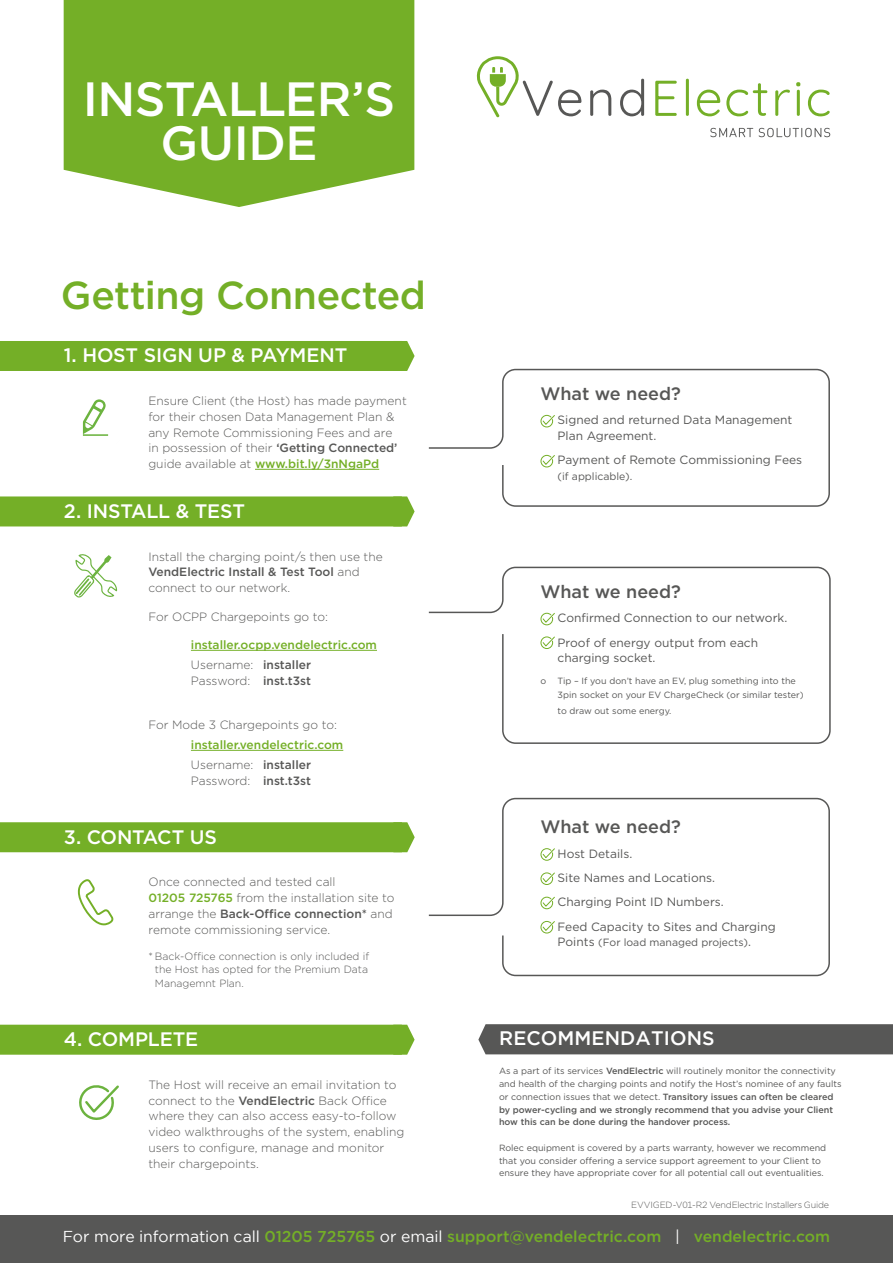
<style>
.page{position:relative;width:893px;height:1263px;background:#fff}
.page>*{position:absolute;margin:0;border:0;box-sizing:border-box;transform-origin:0 0}
.t1{font:500 48px/43.7px "Gotham";letter-spacing:-.01em;color:#fff;text-align:center}
.t2{font:500 39px "Gotham";letter-spacing:-.015em;color:#74af27}
.t3{font:500 19.5px "Gotham";letter-spacing:-.01em;color:#fff}
.t4{font:500 19.5px "Gotham";letter-spacing:.005em;color:#fff}
.t5{font:500 18px "Gotham";color:#575756}
.t6{font:500 15.75px "Gotham";color:#74af27}
.t7{font:300 12px/15.8px "Gotham";color:#575756}
.t8{font:12px/24.3px "Gotham";color:#575756}
.t9{font:500 12px/20px "Gotham";color:#74af27}
.t10{font:300 10.5px/13.5px "Gotham";color:#575756;text-align:justify}
.t11{font:10.5px "Gotham";color:#575756}
.t12{font:9px/12.8px "Gotham";color:#575756}
.t13{font:300 9px "Gotham";letter-spacing:-.025em;color:#575756}
.s1{font-weight:500}
.s2{font-weight:500;color:#74af27}
.s3{font-weight:300;color:#575756}
.s4{color:#575756}
.s5{font-size:12px}
.s6{font-weight:400;color:#fff}
</style>
<div class="page">
<svg style="left:428px;top:566px;width:403px;height:178px"></svg>
<div style="left:0;top:1215px;width:893px;height:48px;background:#575756"></div>
<svg style="left:77px;top:879px;width:37px;height:47px"></svg>
<svg style="left:64px;top:0;width:350px;height:207px;background:#80b63a"></svg>
<div style="left:0;top:341px;width:402px;height:30px;background:#74af27"></div>
<svg style="left:402px;top:341px;width:13px;height:30px"></svg>
<div style="left:0;top:496px;width:402px;height:30px;background:#74af27"></div>
<svg style="left:393px;top:496px;width:22px;height:30px"></svg>
<div style="left:0;top:822px;width:402px;height:30px;background:#74af27"></div>
<svg style="left:393px;top:822px;width:22px;height:30px"></svg>
<div style="left:0;top:1025px;width:402px;height:30px;background:#74af27"></div>
<svg style="left:393px;top:1025px;width:22px;height:30px"></svg>
<hr style="left:255px;top:469px;width:124px;height:1px;background:#74af27">
<hr style="left:191px;top:650px;width:186px;height:1px;background:#74af27">
<hr style="left:191px;top:750px;width:152px;height:1px;background:#74af27">
<div style="left:478px;top:1024px;width:415px;height:30px;background:#575756"></div>
<svg style="left:590px;top:90px;width:21px;height:26px"></svg>
<svg style="left:620px;top:79px;width:24px;height:37px"></svg>
<svg style="left:655px;top:81px;width:22px;height:35px"></svg>
<svg style="left:686px;top:79px;width:3px;height:37px"></svg>
<svg style="left:697px;top:90px;width:23px;height:26px"></svg>
<svg style="left:726px;top:83px;width:41px;height:33px"></svg>
<svg style="left:775px;top:90px;width:15px;height:26px"></svg>
<svg style="left:796px;top:82px;width:4px;height:34px"></svg>
<svg style="left:808px;top:90px;width:22px;height:26px"></svg>
<svg style="left:710px;top:128px;width:43px;height:9px"></svg>
<svg style="left:759px;top:128px;width:71px;height:9px"></svg>
<svg style="left:476px;top:56px;width:105px;height:61px"></svg>
<svg style="left:428px;top:368px;width:402px;height:139px"></svg>
<svg style="left:428px;top:797px;width:402px;height:180px"></svg>
<svg style="left:540px;top:612px;width:16px;height:14px"></svg>
<svg style="left:540px;top:636px;width:16px;height:13px"></svg>
<svg style="left:82px;top:399px;width:27px;height:37px"></svg>
<svg style="left:74px;top:554px;width:44px;height:44px"></svg>
<svg style="left:79px;top:1085px;width:40px;height:35px"></svg>
<h1 class="t1" style="left:83px;top:77px;width:314px">INSTALLER’S<br>GUIDE</h1>
<h2 class="t2" style="left:61px;top:270px;width:366px">Getting Connected</h2>
<h3 class="t3" style="left:64px;top:343px;width:285px">1. HOST SIGN UP &amp; PAYMENT</h3>
<p class="t7" style="left:148px;top:393px;width:260px">Ensure Client (the Host) has made payment for their chosen Data Management Plan &amp; any Remote Commissioning Fees and are<br>in possession of their <span class="s1">‘Getting Connected’ </span>guide available at <span class="s2">www.bit.ly/3nNgaPd</span></p>
<h3 class="t3" style="left:64px;top:498px;width:183px">2. INSTALL &amp; TEST</h3>
<p class="t7" style="left:148px;top:548px;width:236px">Install the charging point/s then use the<br><span class="s1">VendElectric Install &amp; Test Tool</span> and connect to our network.</p>
<p class="t7" style="left:148px;top:608px;width:181px">For OCPP Chargepoints go to:</p>
<p class="t9" style="left:191px;top:635px;width:188px">installer.ocpp.vendelectric.com<br><span class="s3">Username:</span> <span class="s4">installer</span></p>
<p class="t7" style="left:191px;top:672px;width:122px">Password: <span class="s1">inst.t3st</span></p>
<p class="t7" style="left:148px;top:717px;width:190px">For Mode 3 Chargepoints go to:</p>
<p class="t9" style="left:191px;top:735px;width:154px">installer.vendelectric.com<br><span class="s3">Username:</span> <span class="s4">installer</span></p>
<p class="t7" style="left:191px;top:772px;width:122px">Password: <span class="s1">inst.t3st</span></p>
<h3 class="t3" style="left:64px;top:824px;width:155px">3. CONTACT US</h3>
<p class="t7" style="left:149px;top:874px;width:247px">Once connected and tested call<br><span class="s2">01205 725765</span> from the installation site to arrange the <span class="s1">Back-Office connection*</span> and remote commissioning service.</p>
<p class="t10" style="left:155px;top:949px;width:216px;text-indent:-6px">* Back-Office connection is only included if the Host has opted for the Premium Data Managemnt Plan.</p>
<h3 class="t3" style="left:64px;top:1026px;width:136px">4. COMPLETE</h3>
<p class="t7" style="left:148px;top:1076px;width:257px">The Host will receive an email invitation to connect to the <span class="s1">VendElectric</span> Back Office where they can also access easy-to-follow video walkthroughs of the system, enabling users to configure, manage and monitor their chargepoints.</p>
<h3 class="t5" style="left:541px;top:382px;width:142px">What we need?</h3>
<p class="t8" style="left:558px;top:412px;width:236px;line-height:15.8px">Signed and returned Data Management<br>Plan Agreement.</p>
<p class="t8" style="left:558px;top:448px;width:246px">Payment of Remote Commissioning Fees</p>
<p class="t11" style="left:558px;top:470px;width:76px">(if applicable).</p>
<h3 class="t5" style="left:541px;top:580px;width:142px">What we need?</h3>
<p class="t8" style="left:558px;top:606px;width:231px">Confirmed Connection to our network.<br>Proof of energy output from each</p>
<p class="t8" style="left:558px;top:646px;width:99px">charging socket.</p>
<p class="t12" style="left:558px;top:674px;width:248px;line-height:13.5px;text-indent:-17px">o Tip – If you don’t have an EV, plug something into the<br>3pin socket on your EV ChargeCheck (or similar tester)</p>
<p class="t12" style="left:558px;top:704px;width:115px">to draw out some energy.</p>
<h3 class="t5" style="left:541px;top:815px;width:142px">What we need?</h3>
<p class="t8" style="left:558px;top:841px;width:220px">Host Details.<br>Site Names and Locations.<br>Charging Point ID Numbers.<br>Feed Capacity to Sites and Charging</p>
<p class="t11" style="left:558px;top:936px;width:195px"><span class="s5">Points</span> (For load managed projects)<span class="s5">.</span></p>
<h3 class="t4" style="left:499px;top:1027px;width:217px">RECOMMENDATIONS</h3>
<p class="t12" style="left:499px;top:1064px;width:344px">As a part of its services <span class="s1">VendElectric</span> will routinely monitor the connectivity and health of the charging points and notify the Host’s nominee of any faults or connection issues that we detect. <span class="s1">Transitory issues can often be cleared by power-cycling and we strongly recommend that you advise your Client how this can be done during the handover process.</span></p>
<p class="t12" style="left:499px;top:1141px;width:329px">Rolec equipment is covered by a parts warranty, however we recommend that you consider offering a service support agreement to your Client to ensure they have appropriate cover for all potential call out eventualities.</p>
<p class="t13" style="left:631px;top:1199px;width:200px">EVVIGED-V01-R2 VendElectric Installers Guide</p>
<h3 class="t6" style="left:63px;top:1226px;width:769px"><span class="s6">For more information call</span> 01205 725765 <span class="s6">or email</span> support@vendelectric.com <span class="s6">|</span> vendelectric.com</h3>
</div>
